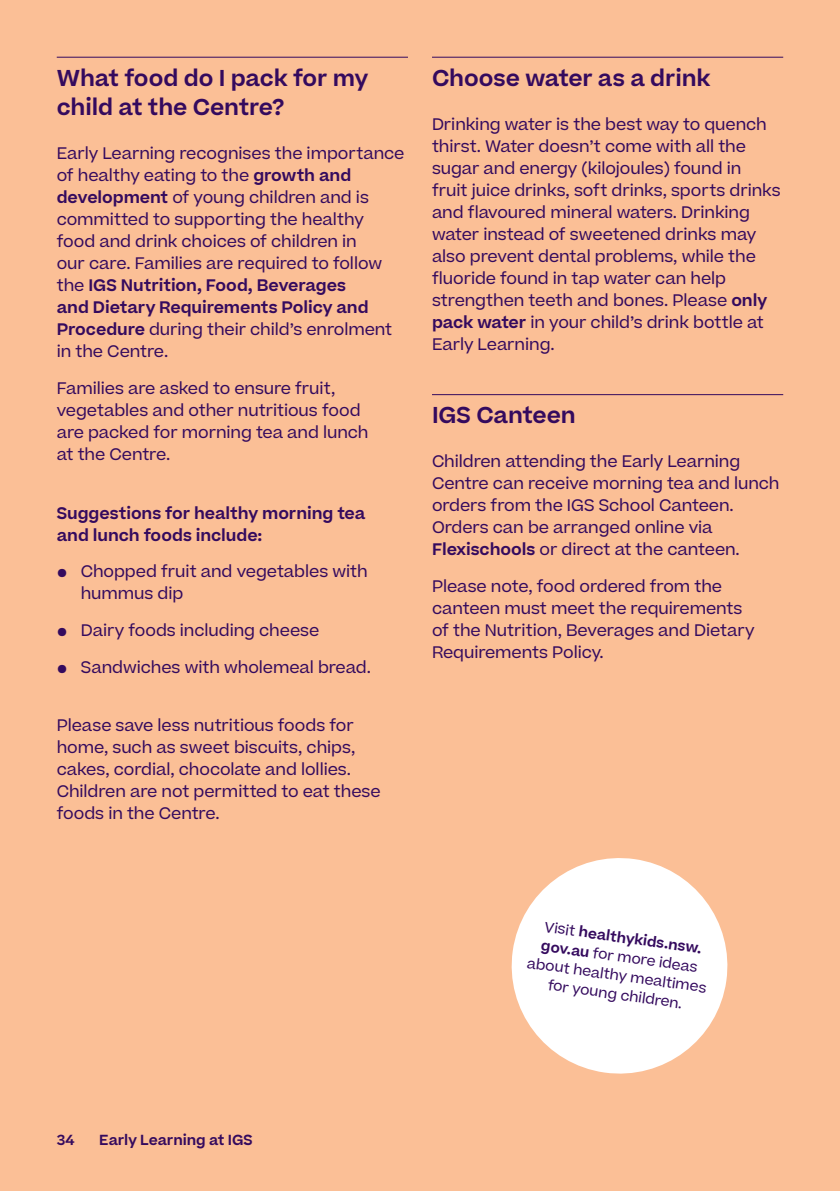
<style>
.page{position:relative;width:840px;height:1191px;background:#fff}
.page>*{position:absolute;margin:0;border:0;box-sizing:border-box;transform-origin:0 0}
.Sub_-_large_-_rule{font:600 22px/29.4px "Beatrice";letter-spacing:-.005em;color:#340a5e}
.Body{font:16px/22px "Beatrice";letter-spacing:-.005em;color:#340a5e}
.Body-2{font:600 16px/22px "Beatrice";letter-spacing:-.005em;color:#340a5e}
.Body_-_small{font:14px/19px "Beatrice";color:#340a5e;text-align:center}
.t1{font:600 14px "Beatrice";letter-spacing:-.005em;color:#340a5e}
.s1{font-weight:600}
</style>
<div class="page">
<div style="left:0;top:0;width:839px;height:1191px;background:#fbbf96"></div>
<hr style="left:57px;top:57px;width:351px;height:1px;background:#340a5e">
<hr style="left:432px;top:57px;width:350px;height:1px;background:#340a5e">
<hr style="left:432px;top:394px;width:350px;height:1px;background:#340a5e">
<svg style="left:511px;top:858px;width:217px;height:216px;fill:#fff"></svg>
<p class="Sub_-_large_-_rule" style="left:57px;top:62px;width:313px">What food do I pack for my child at the Centre?</p>
<p class="Body" style="left:57px;top:141px;width:349px">Early Learning recognises the importance of healthy eating to the <span class="s1">growth and development</span> of young children and is committed to supporting the healthy food and drink choices of children in<br>our care. Families are required to follow the <span class="s1">IGS Nutrition, Food, Beverages<br>and Dietary Requirements Policy and Procedure</span> during their child’s enrolment in the Centre.</p>
<p class="Body" style="left:57px;top:376px;width:313px">Families are asked to ensure fruit, vegetables and other nutritious food are packed for morning tea and lunch at the Centre.</p>
<p class="Body-2" style="left:57px;top:501px;width:310px">Suggestions for healthy morning tea and lunch foods include:</p>
<p class="Body" style="left:81px;top:559px;width:288px;text-indent:-24px">⚫ Chopped fruit and vegetables with hummus dip</p>
<p class="Body" style="left:57px;top:618px;width:264px">⚫ Dairy foods including cheese</p>
<p class="Body" style="left:57px;top:654px;width:315px">⚫ Sandwiches with wholemeal bread.</p>
<p class="Body" style="left:57px;top:713px;width:325px">Please save less nutritious foods for home, such as sweet biscuits, chips, cakes, cordial, chocolate and lollies.<br>Children are not permitted to eat these foods in the Centre.</p>
<p class="Sub_-_large_-_rule" style="left:432px;top:62px;width:280px">Choose water as a drink</p>
<p class="Body" style="left:432px;top:112px;width:350px">Drinking water is the best way to quench thirst. Water doesn’t come with all the sugar and energy (kilojoules) found in fruit juice drinks, soft drinks, sports drinks and flavoured mineral waters. Drinking water instead of sweetened drinks may also prevent dental problems, while the fluoride found in tap water can help strengthen teeth and bones. Please <span class="s1">only pack water</span> in your child’s drink bottle at Early Learning.</p>
<p class="Sub_-_large_-_rule" style="left:432px;top:399px;width:145px">IGS Canteen</p>
<p class="Body" style="left:432px;top:449px;width:349px">Children attending the Early Learning Centre can receive morning tea and lunch orders from the IGS School Canteen.<br>Orders can be arranged online via <span class="s1">Flexischools</span> or direct at the canteen.</p>
<p class="Body" style="left:432px;top:574px;width:324px">Please note, food ordered from the canteen must meet the requirements of the Nutrition, Beverages and Dietary Requirements Policy.</p>
<p class="Body_-_small" style="left:533px;top:914px;width:182px;rotate:8deg">Visit <span class="s1">healthykids.nsw. gov.au</span> for more ideas about healthy mealtimes for young children.</p>
<p class="t1" style="left:57px;top:1128px;width:19px">34</p>
<p class="t1" style="left:99px;top:1128px;width:155px">Early Learning at IGS</p>
</div>
